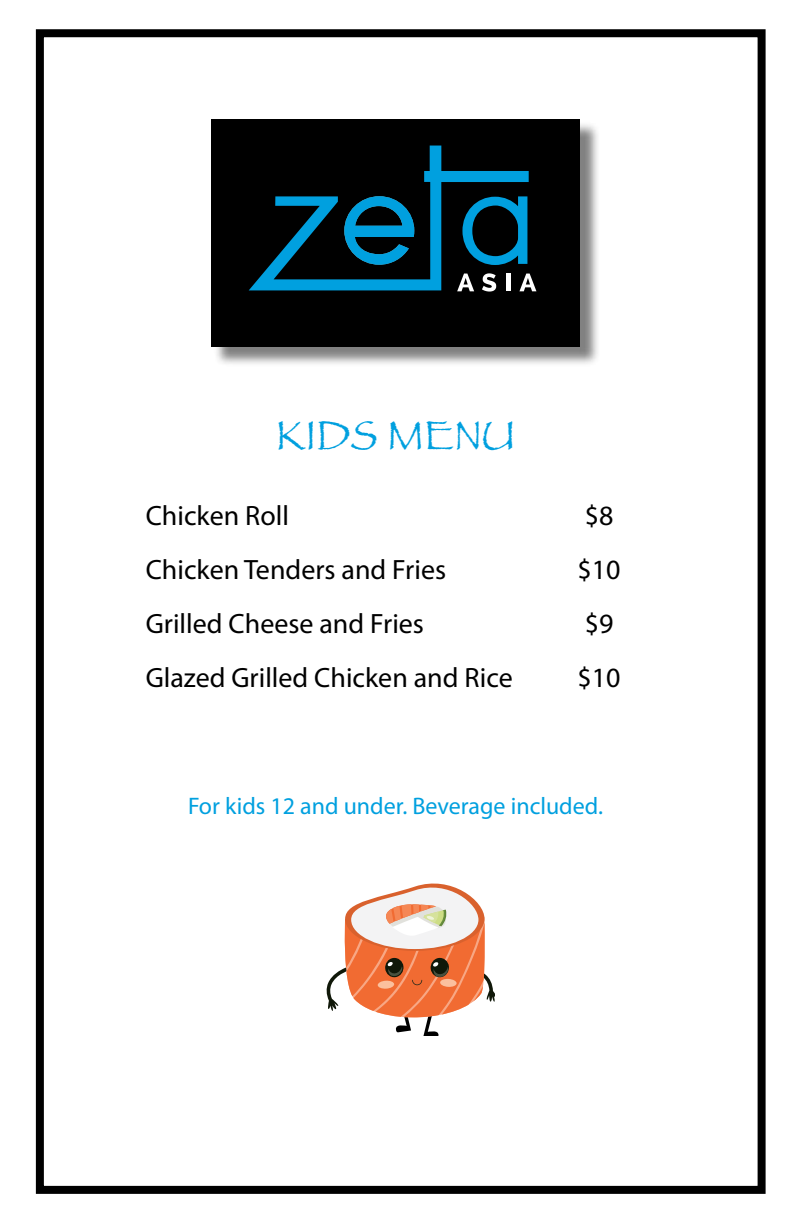
<style>
.page{position:relative;width:792px;height:1224px;background:#fff}
.page>*{position:absolute;margin:0;border:0;box-sizing:border-box;transform-origin:0 0}
.t1{font:42px "Papyrus";color:#00a0df}
.t2{font:28px "Myriad Pro";color:#000}
.t3{font:24px "Myriad Pro";color:#00a0df}
</style>
<div class="page">
<div style="left:214px;top:121px;width:386px;height:246px;background:#000;opacity:.5"></div>
<div style="left:212px;top:119px;width:368px;height:228px;background:#000"></div>
<svg style="left:249px;top:146px;width:280px;height:144px"></svg>
<svg style="left:462px;top:196px;width:65px;height:69px"></svg>
<svg style="left:344px;top:196px;width:70px;height:69px"></svg>
<svg style="left:457px;top:274px;width:17px;height:17px"></svg>
<svg style="left:482px;top:273px;width:14px;height:19px"></svg>
<hr style="left:506px;top:274px;width:4px;height:17px;background:#fff">
<svg style="left:519px;top:274px;width:17px;height:17px"></svg>
<svg style="left:326px;top:883px;width:168px;height:153px"></svg>
<div style="left:36px;top:29px;width:730px;height:1165px;border:8px solid #000"></div>
<h1 class="t1" style="left:276px;top:410px;width:241px">KIDS MENU</h1>
<p class="t2" style="left:146px;top:498px;width:145px">Chicken Roll</p>
<p class="t2" style="left:585px;top:498px;width:30px">$8</p>
<p class="t2" style="left:146px;top:552px;width:302px">Chicken Tenders and Fries</p>
<p class="t2" style="left:578px;top:552px;width:45px">$10</p>
<p class="t2" style="left:146px;top:606px;width:280px">Grilled Cheese and Fries</p>
<p class="t2" style="left:585px;top:606px;width:30px">$9</p>
<p class="t2" style="left:146px;top:661px;width:369px">Glazed Grilled Chicken and Rice</p>
<p class="t2" style="left:578px;top:661px;width:45px">$10</p>
<p class="t3" style="left:188px;top:791px;width:417px">For kids 12 and under. Beverage included.</p>
</div>
